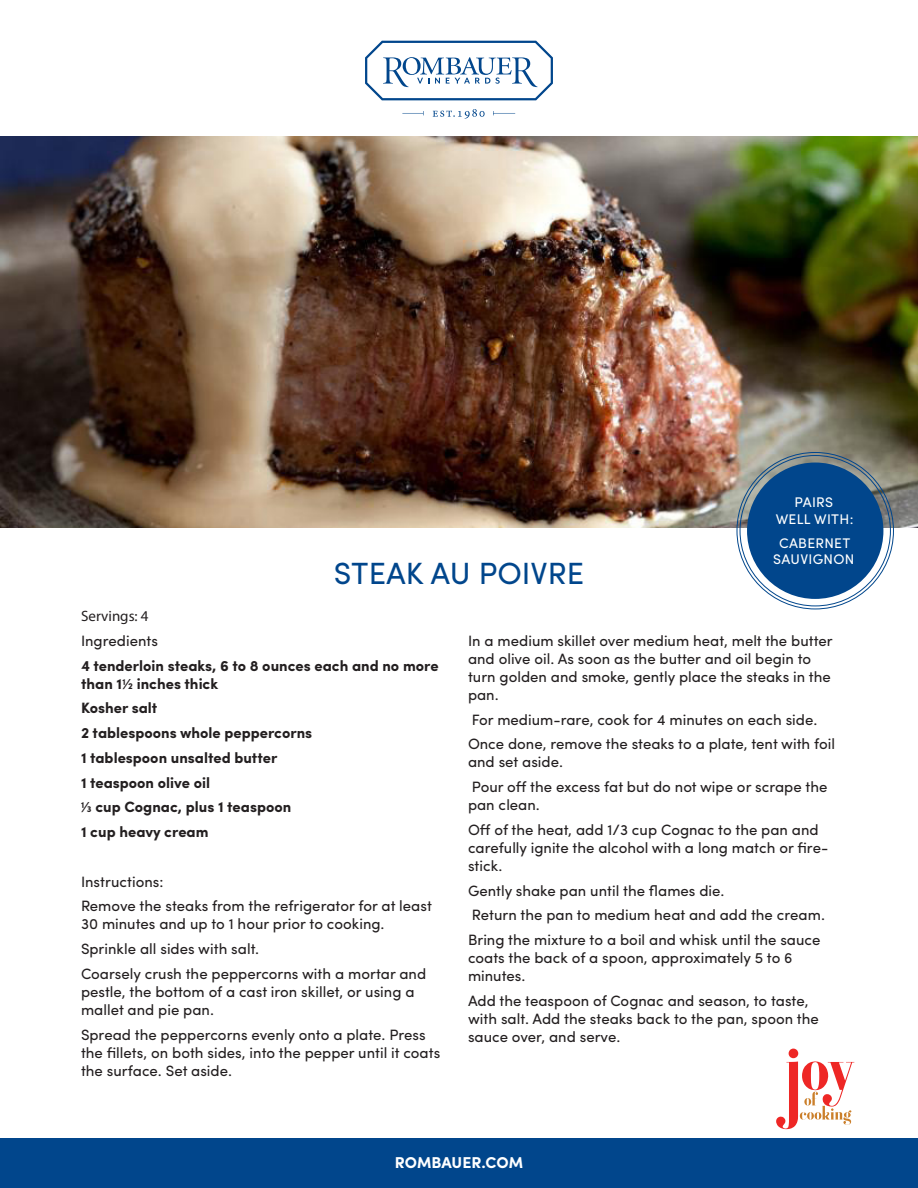
<style>
.page{position:relative;width:918px;height:1188px;background:#fff}
.page>*{position:absolute;margin:0;border:0;box-sizing:border-box;transform-origin:0 0}
.Recipe_Name{font:30.75px "Sofia Pro";color:#01468c}
.t1{font:700 15.75px "Sofia Pro";color:#fff}
.Ingredients{font:15px/18px "Sofia Pro";color:#231f20}
.Ingredients-2{font:700 15px/18px "Sofia Pro";color:#231f20}
.Servings{font:15px "Myriad Pro";color:#231f20}
.Pairs_Well_With{font:13.95px/16.8px "Sofia Pro";letter-spacing:.02em;color:#fff;text-align:center}
</style>
<div class="page">
<img style="left:0;top:136px;width:918px;height:392px">
<div style="left:0;top:1138px;width:918px;height:50px;background:#01468c"></div>
<svg style="left:402px;top:111px;width:22px;height:4px"></svg>
<svg style="left:493px;top:111px;width:22px;height:4px"></svg>
<svg style="left:433px;top:109px;width:52px;height:10px"></svg>
<svg style="left:365px;top:41px;width:188px;height:59px"></svg>
<div style="left:789px;top:1049px;width:9px;height:9px;background:#ee2725;border-radius:50%"></div>
<svg style="left:776px;top:1061px;width:78px;height:68px"></svg>
<div style="left:747px;top:463px;width:136px;height:136px;background:#01468c;border-radius:50%"></div>
<p class="Servings" style="left:81px;top:606px;width:69px">Servings: 4</p>
<p class="Recipe_Name" style="left:334px;top:551px;width:252px">STEAK AU POIVRE</p>
<p class="Pairs_Well_With" style="left:776px;top:493px;width:79px">PAIRS<br>WELL WITH:</p>
<p class="Pairs_Well_With" style="left:773px;top:533px;width:83px">CABERNET<br>SAUVIGNON</p>
<p class="Ingredients" style="left:81px;top:630px;width:79px">Ingredients</p>
<p class="Ingredients-2" style="left:81px;top:655px;width:359px">4 tenderloin steaks, 6 to 8 ounces each and no more than 1 1/2 inches thick</p>
<p class="Ingredients-2" style="left:81px;top:698px;width:78px">Kosher salt</p>
<p class="Ingredients-2" style="left:81px;top:723px;width:233px">2 tablespoons whole peppercorns</p>
<p class="Ingredients-2" style="left:81px;top:748px;width:198px">1 tablespoon unsalted butter</p>
<p class="Ingredients-2" style="left:81px;top:772px;width:131px">1 teaspoon olive oil</p>
<p class="Ingredients-2" style="left:81px;top:797px;width:212px">1/3 cup Cognac, plus 1 teaspoon</p>
<p class="Ingredients-2" style="left:81px;top:822px;width:129px">1 cup heavy cream</p>
<p class="Ingredients" style="left:81px;top:871px;width:84px">Instructions:</p>
<p class="Ingredients" style="left:81px;top:896px;width:352px">Remove the steaks from the refrigerator for at least<br>30 minutes and up to 1 hour prior to cooking.</p>
<p class="Ingredients" style="left:81px;top:939px;width:180px">Sprinkle all sides with salt.</p>
<p class="Ingredients" style="left:81px;top:963px;width:347px">Coarsely crush the peppercorns with a mortar and pestle, the bottom of a cast iron skillet, or using a mallet and pie pan.</p>
<p class="Ingredients" style="left:81px;top:1024px;width:361px">Spread the peppercorns evenly onto a plate. Press the fillets, on both sides, into the pepper until it coats the surface. Set aside.</p>
<p class="Ingredients" style="left:468px;top:630px;width:366px">In a medium skillet over medium heat, melt the butter and olive oil. As soon as the butter and oil begin to turn golden and smoke, gently place the steaks in the pan.</p>
<p class="Ingredients" style="left:472px;top:709px;width:347px">For medium-rare, cook for 4 minutes on each side.</p>
<p class="Ingredients" style="left:468px;top:734px;width:369px">Once done, remove the steaks to a plate, tent with foil and set aside.</p>
<p class="Ingredients" style="left:468px;top:777px;width:361px">Pour off the excess fat but do not wipe or scrape the pan clean.</p>
<p class="Ingredients" style="left:468px;top:819px;width:362px">Off of the heat, add 1/3 cup Cognac to the pan and carefully ignite the alcohol with a long match or fire&shy;stick.</p>
<p class="Ingredients" style="left:468px;top:880px;width:258px">Gently shake pan until the flames die.</p>
<p class="Ingredients" style="left:472px;top:905px;width:355px">Return the pan to medium heat and add the cream.</p>
<p class="Ingredients" style="left:468px;top:930px;width:354px">Bring the mixture to a boil and whisk until the sauce coats the back of a spoon, approximately 5 to 6 minutes.</p>
<p class="Ingredients" style="left:468px;top:990px;width:352px">Add the teaspoon of Cognac and season, to taste, with salt. Add the steaks back to the pan, spoon the sauce over, and serve.</p>
<p class="t1" style="left:395px;top:1151px;width:130px">ROMBAUER.COM</p>
</div>
